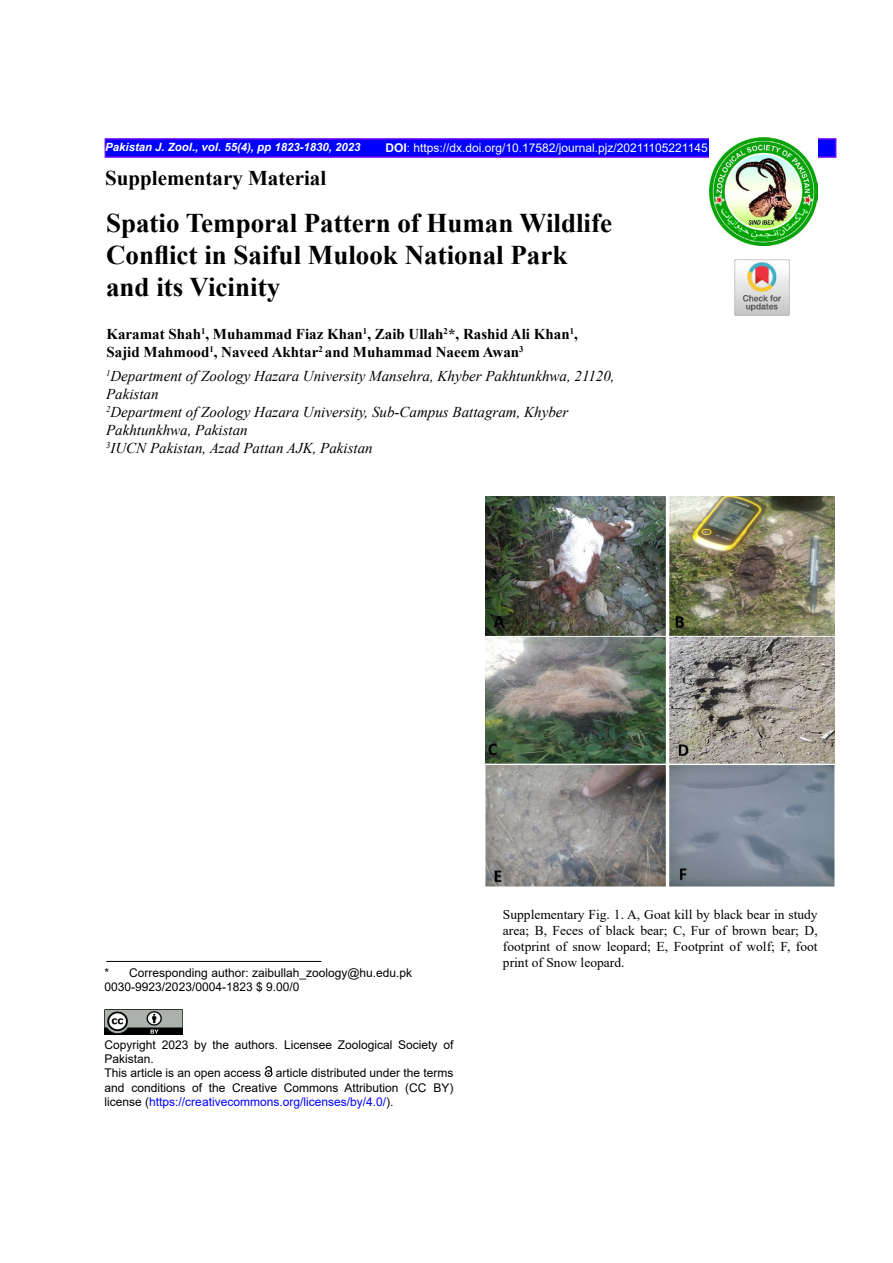
<style>
.page{position:relative;width:893px;height:1263px;background:#fff}
.page>*{position:absolute;margin:0;border:0;box-sizing:border-box;transform-origin:0 0}
.t1{font:700 27px/32.4px "Times New Roman";color:#000}
.t2{font:700 21px "Times New Roman";color:#000}
.t3{font:italic 15px/18px "Times New Roman";color:#000}
.t4{font:700 15px/18px "Times New Roman";color:#000}
.t5{font:13.5px/16.2px "Times New Roman";color:#000;text-align:justify}
.t6{font:12px/14.4px "Arial";color:#000}
.t7{font:12px "Arial";color:#fff}
.t8{font:italic 700 11.4px "Arial";color:#fff}
.s1{font-weight:700}
.s2{color:#00f}
</style>
<div class="page">
<div style="left:105px;top:138px;width:731px;height:20px;background:#00f;border:2px solid #60f"></div>
<img style="left:709px;top:138px;width:108px;height:108px">
<img style="left:105px;top:1009px;width:77px;height:25px">
<svg style="left:265px;top:1066px;width:7px;height:11px"></svg>
<img style="left:486px;top:496px;width:349px;height:390px">
<hr style="left:106px;top:961px;width:215px;height:1px;background:#000">
<img style="left:734px;top:260px;width:56px;height:55px">
<p class="t8" style="left:105px;top:139px;width:257px">Pakistan J. Zool., vol. 55(4), pp 1823-1830, 2023</p>
<p class="t7" style="left:385px;top:139px;width:324px"><span class="s1">DOI</span>: https://dx.doi.org/10.17582/journal.pjz/20211105221145</p>
<h2 class="t2" style="left:105px;top:163px;width:223px">Supplementary Material</h2>
<h1 class="t1" style="left:106px;top:206px;width:507px">Spatio Temporal Pattern of Human Wildlife<br>Conflict in Saiful Mulook National Park and its Vicinity</h1>
<p class="t4" style="left:106px;top:324px;width:473px">Karamat Shah<sup>1</sup>, Muhammad Fiaz Khan<sup>1</sup>, Zaib Ullah<sup>2</sup>*, Rashid Ali Khan<sup>1</sup>,<br>Sajid Mahmood<sup>1</sup>, Naveed Akhtar<sup>2</sup> and Muhammad Naeem Awan<sup>3</sup></p>
<p class="t3" style="left:106px;top:366px;width:510px"><sup>1</sup>Department of Zoology Hazara University Mansehra, Khyber Pakhtunkhwa, 21120, Pakistan<br><sup>2</sup>Department of Zoology Hazara University, Sub-Campus Battagram, Khyber Pakhtunkhwa, Pakistan<br><sup>3</sup>IUCN Pakistan, Azad Pattan AJK, Pakistan</p>
<p class="t6" style="left:105px;top:965px;width:309px">* Corresponding author: zaibullah_zoology@hu.edu.pk<br>0030-9923/2023/0004-1823 $ 9.00/0</p>
<p class="t6" style="left:105px;top:1037px;width:350px">Copyright 2023 by the authors. Licensee Zoological Society of Pakistan.<br>This article is an open access article distributed under the terms and conditions of the Creative Commons Attribution (CC BY) license (<span class="s2">https://creativecommons.org/licenses/by/4.0/</span>).</p>
<p class="t5" style="left:503px;top:906px;width:316px">Supplementary Fig. 1. A, Goat kill by black bear in study area; B, Feces of black bear; C, Fur of brown bear; D, footprint of snow leopard; E, Footprint of wolf; F, foot print of Snow leopard.</p>
</div>
